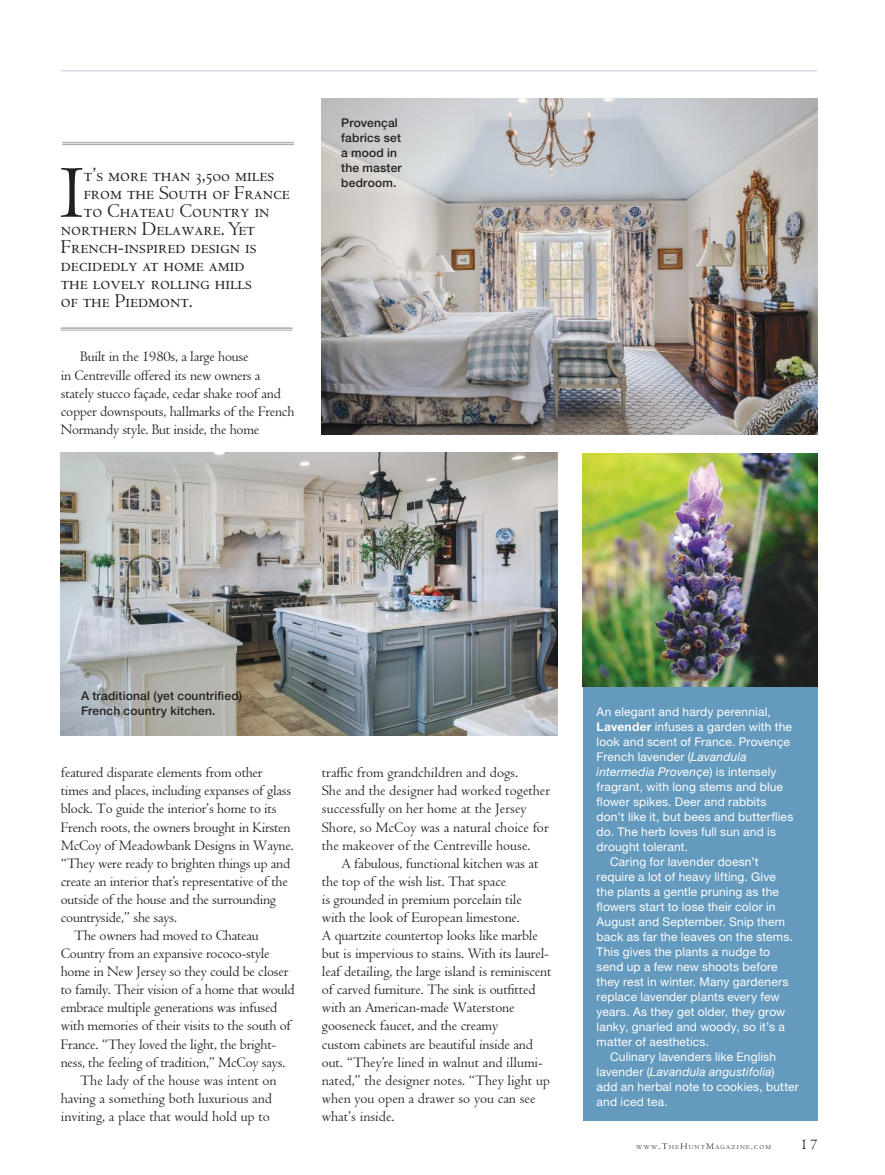
<style>
.page{position:relative;width:885px;height:1175px;background:#fff}
.page>*{position:absolute;margin:0;border:0;box-sizing:border-box;transform-origin:0 0}
.t1{font:77.25px "Centaur MT SC";color:#241f1f}
.t2{font:20.25px "Centaur MT SC";color:#241f1f}
.t3{font:15px/18.1px "Centaur MT Std";letter-spacing:-.015em;color:#241f1f}
.t4{font:15px "Centaur";color:#241f1f}
.t5{font:12px "Helvetica Neue LT Std";letter-spacing:.015em;color:#fff}
.t6{font:500 12px/15px "Helvetica Neue LT Std";letter-spacing:.015em;color:#241f1f}
.t7{font:italic 12px "Helvetica Neue LT Std";letter-spacing:.015em;color:#fff}
.t8{font:6.3px "Centaur";letter-spacing:.215em;color:#241f1f}
.s1{font-weight:700}
.s2{font-style:italic}
.s3{font-style:normal}
.s4{font-size:9px}
</style>
<div class="page">
<div style="left:582px;top:641px;width:235px;height:479px;background:#639abe"></div>
<hr style="left:61px;top:70px;width:756px;height:1px;background:#d2ddeb">
<hr style="left:61px;top:327px;width:231px;height:2px;background:#aaaaac">
<hr style="left:61px;top:330px;width:231px;height:1px;background:#aaaaac">
<hr style="left:62px;top:144px;width:232px;height:1px;background:#aaaaac">
<hr style="left:62px;top:142px;width:232px;height:1px;background:#aaaaac">
<img style="left:321px;top:98px;width:496px;height:336px">
<img style="left:61px;top:452px;width:496px;height:283px">
<img style="left:582px;top:453px;width:235px;height:233px">
<h1 class="t1" style="left:60px;top:151px;width:26px">I</h1>
<h2 class="t2" style="left:84px;top:163px;width:192px">t’s more than 3,500 miles</h2>
<h2 class="t2" style="left:84px;top:181px;width:207px">from the South of France</h2>
<h2 class="t2" style="left:84px;top:199px;width:187px">to Chateau Country in</h2>
<h2 class="t2" style="left:61px;top:218px;width:196px">northern Delaware. Yet</h2>
<h2 class="t2" style="left:61px;top:236px;width:197px">French-inspired design is</h2>
<h2 class="t2" style="left:61px;top:254px;width:185px">decidedly at home amid</h2>
<h2 class="t2" style="left:61px;top:272px;width:193px">the lovely rolling hills</h2>
<h2 class="t2" style="left:61px;top:290px;width:134px">of the Piedmont.</h2>
<p class="t3" style="left:61px;top:348px;width:235px;text-indent:20px">Built in the 1980s, a large house<br>in Centreville offered its new owners a stately stucco façade, cedar shake roof and copper downspouts, hallmarks of the French Normandy style. But inside, the home</p>
<p class="t6" style="left:341px;top:115px;width:62px">Provençal fabrics set a mood in the master bedroom.</p>
<p class="t6" style="left:81px;top:687px;width:163px">A traditional (yet countrified)<br>French country kitchen.</p>
<p class="t3" style="left:61px;top:764px;width:203px">featured disparate elements from other</p>
<p class="t3" style="left:61px;top:782px;width:232px">times and places, including expanses of glass</p>
<p class="t3" style="left:61px;top:800px;width:217px">block. To guide the interior’s home to its</p>
<p class="t3" style="left:61px;top:818px;width:231px">French roots, the owners brought in Kirsten</p>
<p class="t3" style="left:61px;top:836px;width:234px">McCoy of Meadowbank Designs in Wayne.</p>
<p class="t3" style="left:61px;top:854px;width:231px">“They were ready to brighten things up and</p>
<p class="t3" style="left:61px;top:872px;width:228px">create an interior that’s representative of the</p>
<p class="t3" style="left:61px;top:890px;width:217px">outside of the house and the surrounding</p>
<p class="t3" style="left:61px;top:908px;width:118px">countryside,” she says.</p>
<p class="t3" style="left:74px;top:926px;width:186px">The owners had moved to Chateau</p>
<p class="t3" style="left:61px;top:944px;width:210px">Country from an expansive rococo-style</p>
<p class="t3" style="left:61px;top:962px;width:229px">home in New Jersey so they could be closer</p>
<p class="t3" style="left:61px;top:981px;width:235px">to family. Their vision of a home that would</p>
<p class="t3" style="left:61px;top:999px;width:218px">embrace multiple generations was infused</p>
<p class="t3" style="left:61px;top:1017px;width:232px">with memories of their visits to the south of</p>
<p class="t3" style="left:61px;top:1035px;width:217px">France. “They loved the light, the bright-</p>
<p class="t3" style="left:61px;top:1053px;width:226px">ness, the feeling of tradition,” McCoy says.</p>
<p class="t3" style="left:80px;top:1071px;width:198px">The lady of the house was intent on</p>
<p class="t3" style="left:61px;top:1089px;width:213px">having a something both luxurious and</p>
<p class="t3" style="left:61px;top:1107px;width:210px">inviting, a place that would hold up to</p>
<p class="t3" style="left:322px;top:764px;width:229px">traffic from grandchildren and dogs.<br>She and the designer had worked together successfully on her home at the Jersey Shore, so McCoy was a natural choice for the makeover of the Centreville house.</p>
<p class="t3" style="left:322px;top:854px;width:231px;text-indent:20px">A fabulous, functional kitchen was at the top of the wish list. That space<br>is grounded in premium porcelain tile<br>with the look of European limestone.<br>A quartzite countertop looks like marble but is impervious to stains. With its laurel&shy;leaf detailing, the large island is reminiscent of carved furniture. The sink is outfitted with an American-made Waterstone gooseneck faucet, and the creamy<br>custom cabinets are beautiful inside and out. “They’re lined in walnut and illumi&shy;nated,” the designer notes. “They light up when you open a drawer so you can see what’s inside.</p>
<p class="t5" style="left:596px;top:704px;width:175px">An elegant and hardy perennial,</p>
<p class="t5" style="left:596px;top:719px;width:197px"><span class="s1">Lavender</span> infuses a garden with the</p>
<p class="t5" style="left:596px;top:734px;width:195px">look and scent of France. Provençe</p>
<p class="t5" style="left:596px;top:749px;width:151px">French lavender (<span class="s2">Lavandula</span></p>
<p class="t7" style="left:596px;top:764px;width:181px">intermedia Provençe<span class="s3">) is intensely</span></p>
<p class="t5" style="left:596px;top:779px;width:188px">fragrant, with long stems and blue</p>
<p class="t5" style="left:596px;top:794px;width:171px">flower spikes. Deer and rabbits</p>
<p class="t5" style="left:596px;top:809px;width:198px">don’t like it, but bees and butterflies</p>
<p class="t5" style="left:596px;top:824px;width:181px">do. The herb loves full sun and is</p>
<p class="t5" style="left:596px;top:839px;width:93px">drought tolerant.</p>
<p class="t5" style="left:610px;top:854px;width:150px">Caring for lavender doesn’t</p>
<p class="t5" style="left:596px;top:869px;width:180px">require a lot of heavy lifting. Give</p>
<p class="t5" style="left:596px;top:884px;width:184px">the plants a gentle pruning as the</p>
<p class="t5" style="left:596px;top:899px;width:180px">flowers start to lose their color in</p>
<p class="t5" style="left:596px;top:914px;width:190px">August and September. Snip them</p>
<p class="t5" style="left:596px;top:929px;width:198px">back as far the leaves on the stems.</p>
<p class="t5" style="left:596px;top:944px;width:175px">This gives the plants a nudge to</p>
<p class="t5" style="left:596px;top:959px;width:182px">send up a few new shoots before</p>
<p class="t5" style="left:596px;top:974px;width:193px">they rest in winter. Many gardeners</p>
<p class="t5" style="left:596px;top:989px;width:184px">replace lavender plants every few</p>
<p class="t5" style="left:596px;top:1004px;width:190px">years. As they get older, they grow</p>
<p class="t5" style="left:596px;top:1019px;width:190px">lanky, gnarled and woody, so it’s a</p>
<p class="t5" style="left:596px;top:1034px;width:114px">matter of aesthetics.</p>
<p class="t5" style="left:610px;top:1049px;width:167px">Culinary lavenders like English</p>
<p class="t7" style="left:596px;top:1064px;width:179px"><span class="s3">lavender (</span>Lavandula angustifolia<span class="s3">)</span></p>
<p class="t5" style="left:596px;top:1079px;width:203px">add an herbal note to cookies, butter</p>
<p class="t5" style="left:596px;top:1094px;width:73px">and iced tea.</p>
<p class="t8" style="left:636px;top:1143px;width:136px">WWW<span class="s4">.T</span>HE<span class="s4">H</span>UNT<span class="s4">M</span>AGAZINE<span class="s4">.</span>COM</p>
<p class="t4" style="left:800px;top:1136px;width:18px">17</p>
</div>
